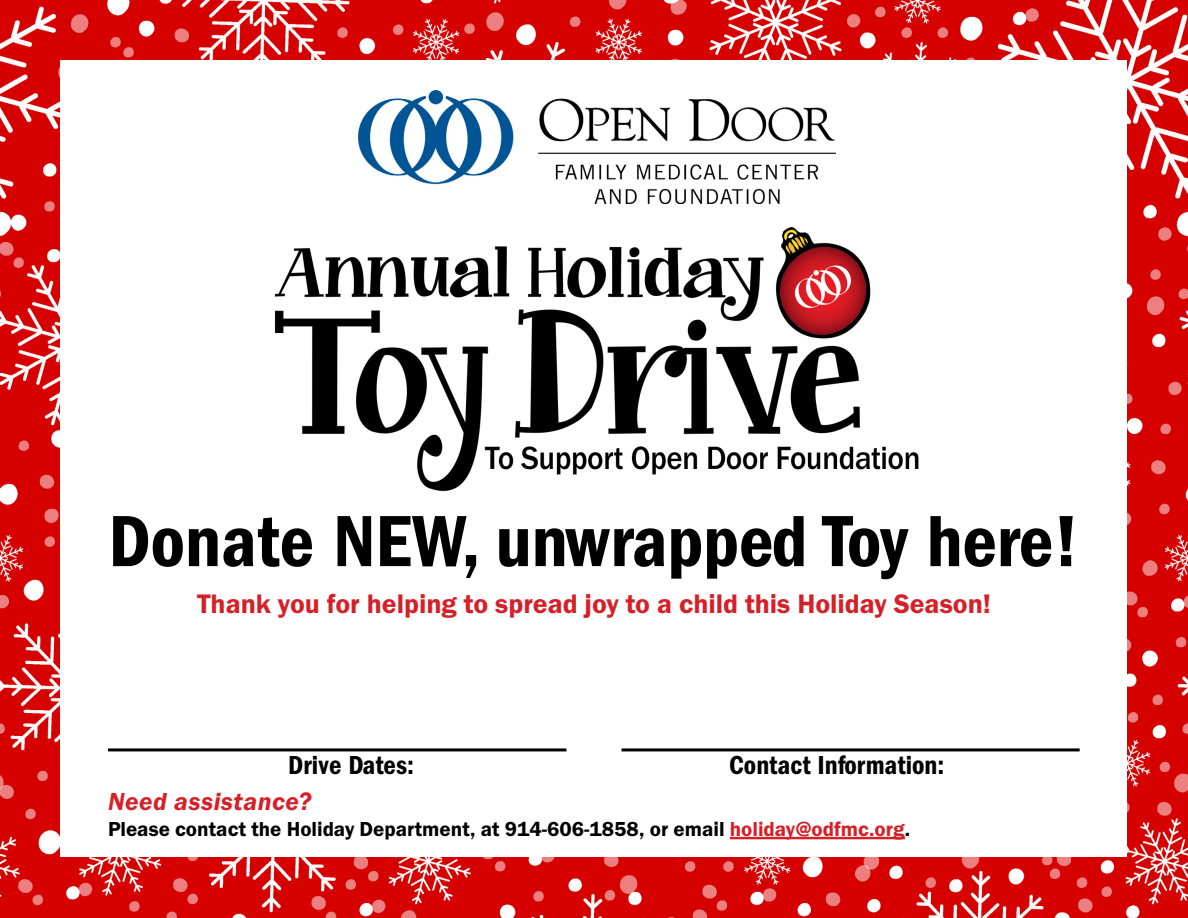
<style>
.page{position:relative;width:1188px;height:918px;background:#fff}
.page>*{position:absolute;margin:0;border:0;box-sizing:border-box;transform-origin:0 0}
.t1{font:75px "Franklin Gothic LT Pro Cn Dm";color:#000}
.t2{font:27.75px "Franklin Gothic URW Dem";color:#d52027}
.t3{font:27px "Franklin Gothic LT Pro Cn Dm";color:#000}
.t4{font:25.5px "Franklin Gothic URW Dem Ita";letter-spacing:.02em;color:#d52027}
.t5{font:21px "Franklin Gothic URW Dem";color:#000101}
.s1{color:#d52028}
</style>
<div class="page">
<img style="left:0;top:0;width:1188px;height:918px">
<div style="left:60px;top:61px;width:1067px;height:796px;background:#fff"></div>
<hr style="left:730px;top:837px;width:175px;height:2px;background:#d52028">
<img style="left:274px;top:227px;width:645px;height:265px">
<img style="left:359px;top:91px;width:476px;height:112px">
<hr style="left:108px;top:748px;width:458px;height:3px;background:#000">
<hr style="left:622px;top:748px;width:458px;height:3px;background:#000">
<h1 class="t1" style="left:108px;top:498px;width:972px">Donate NE W, unwrapped Toy here!</h1>
<h2 class="t2" style="left:197px;top:587px;width:795px">Thank you for helping to spread joy to a child this Holiday Season!</h2>
<p class="t3" style="left:288px;top:750px;width:127px">Drive Dates:</p>
<p class="t3" style="left:729px;top:750px;width:217px">Contact Information:</p>
<p class="t4" style="left:108px;top:785px;width:205px">Need assistance?</p>
<p class="t5" style="left:108px;top:816px;width:804px">Please contact the Holiday Department, at 914-606-1858, or email <span class="s1">holiday@odfmc.org</span>.</p>
</div>
